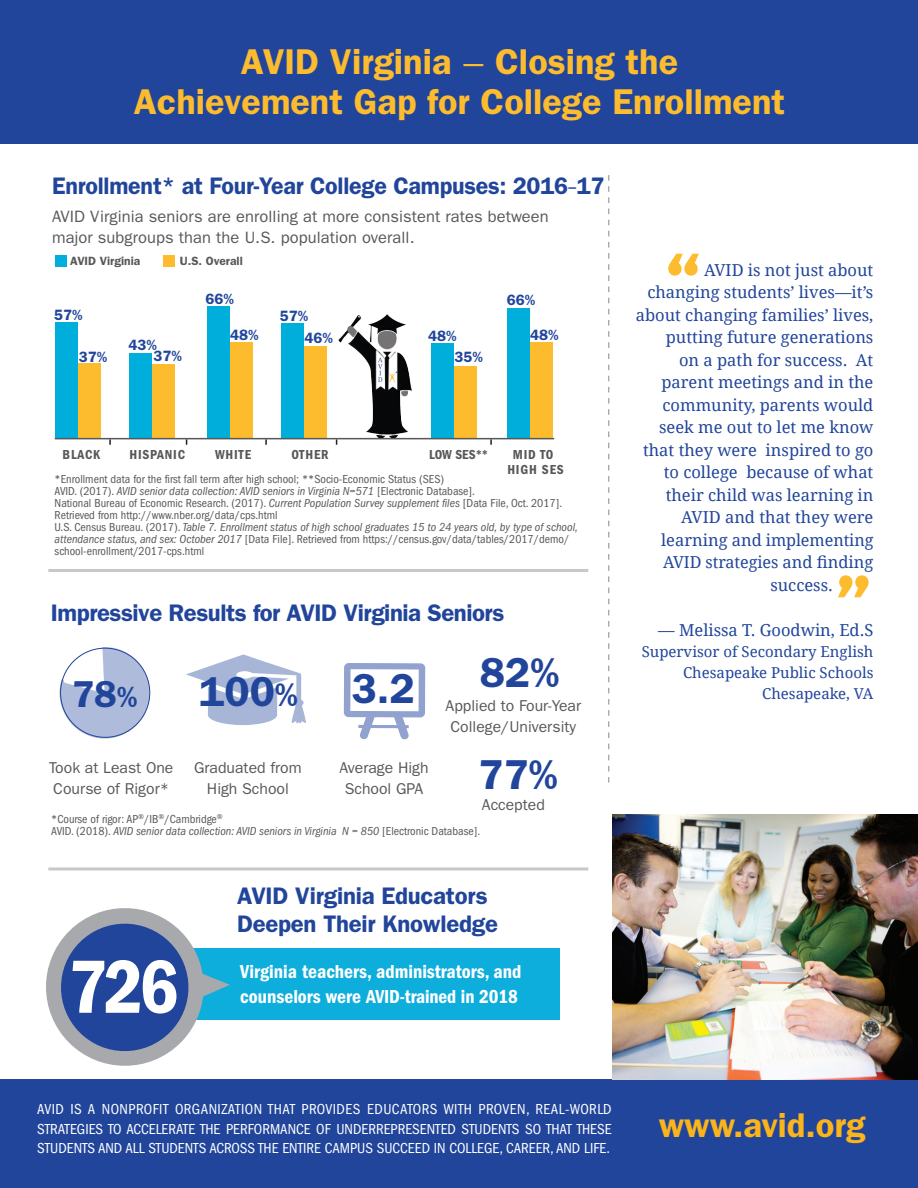
<style>
.page{position:relative;width:918px;height:1188px;background:#fff}
.page>*{position:absolute;margin:0;border:0;box-sizing:border-box;transform-origin:0 0}
.t1{font:108px "Montserrat";color:#fdbb2e}
.t2{font:78px "ITC Franklin Gothic Std Dm Cd";color:#fff}
.t3{font:600 42px "ITC Franklin Gothic Std";color:#21459b}
.t4{font:600 37.65px "ITC Franklin Gothic Std";color:#21459b}
.t5{font:600 36px/40.5px "ITC Franklin Gothic Std";color:#fdbb2e;text-align:center}
.t6{font:600 34.5px "ITC Franklin Gothic Std";color:#fbb419}
.t7{font:600 24px "ITC Franklin Gothic Std";letter-spacing:-.01em;color:#21459b}
.t8{font:19.5px/25.5px "ITC Franklin Gothic Std Dm Cd";color:#fff}
.t9{font:16.5px "Droid Serif";color:#21459b}
.t10{font:16.5px/21px "ITC Franklin Gothic Std";letter-spacing:.005em;color:#57585a}
.t11{font:15.75px/21px "ITC Franklin Gothic Std";color:#57585a;text-align:center}
.t12{font:condensed 15px/19.5px "ITC Franklin Gothic Std";color:#fff;text-align:justify}
.t13{font:15px/21px "Droid Serif";color:#21459b;text-align:right}
.t14{font:600 15px "ITC Franklin Gothic Std";color:#21459b}
.t15{font:13.5px/15px "ITC Franklin Gothic Std Dm Cd";letter-spacing:.06em;color:#57585a;text-align:center}
.t16{font:condensed 12px/12px "ITC Franklin Gothic Std";color:#57585a}
.t17{font:italic condensed 12px "ITC Franklin Gothic Std";color:#57585a}
.t18{font:600 12px "ITC Franklin Gothic Std";color:#57585a}
.s1{font-weight:400;font-stretch:condensed}
.s2{font-style:normal}
.s3{font-style:italic}
.s4{font-size:29.55px}
.s5{font-size:33px}
</style>
<div class="page">
<div style="left:184px;top:949px;width:376px;height:71px;background:#0eaedc"></div>
<svg style="left:46px;top:908px;width:184px;height:158px"></svg>
<svg style="left:608px;top:175px;width:1px;height:608px"></svg>
<div style="left:0;top:1079px;width:918px;height:109px;background:#21459b"></div>
<div style="left:0;top:0;width:918px;height:144px;background:#21459b"></div>
<img style="left:612px;top:814px;width:306px;height:265px">
<hr style="left:48px;top:867px;width:540px;height:3px;background:#c7c8ca">
<div style="left:78px;top:364px;width:23px;height:74px;background:#fdbb2e"></div>
<div style="left:153px;top:364px;width:22px;height:75px;background:#fdbb2e"></div>
<div style="left:230px;top:342px;width:22px;height:96px;background:#fdbb2e"></div>
<div style="left:304px;top:346px;width:23px;height:93px;background:#fdbb2e"></div>
<div style="left:56px;top:323px;width:22px;height:115px;background:#00aedc"></div>
<div style="left:130px;top:353px;width:22px;height:86px;background:#00aedc"></div>
<div style="left:207px;top:306px;width:23px;height:132px;background:#00aedc"></div>
<div style="left:281px;top:324px;width:23px;height:114px;background:#00aedc"></div>
<div style="left:431px;top:343px;width:23px;height:96px;background:#00aedc"></div>
<div style="left:507px;top:309px;width:22px;height:129px;background:#00aedc"></div>
<svg style="left:265px;top:439px;width:2px;height:6px"></svg>
<svg style="left:109px;top:439px;width:2px;height:6px"></svg>
<svg style="left:490px;top:439px;width:2px;height:6px"></svg>
<img style="left:335px;top:314px;width:80px;height:127px">
<div style="left:454px;top:366px;width:23px;height:73px;background:#fdbb2e"></div>
<div style="left:530px;top:342px;width:22px;height:97px;background:#fdbb2e"></div>
<hr style="left:55px;top:438px;width:499px;height:1px;background:#57585a">
<div style="left:55px;top:255px;width:12px;height:12px;background:#00aedc"></div>
<div style="left:163px;top:255px;width:12px;height:12px;background:#fdbb2e"></div>
<img style="left:59px;top:648px;width:91px;height:90px">
<svg style="left:344px;top:663px;width:81px;height:77px"></svg>
<svg style="left:186px;top:654px;width:120px;height:71px"></svg>
<svg style="left:59px;top:652px;width:46px;height:42px"></svg>
<hr style="left:48px;top:569px;width:540px;height:3px;background:#c7c8ca">
<p class="t5" style="left:134px;top:41px;width:653px">AVID Virginia <span class="s1">—</span> Closing the<br>Achievement Gap for College Enrollment</p>
<p class="t7" style="left:52px;top:172px;width:554px">Enrollment* at Four-Year College Campuses: 2016<span class="s1">–</span>17</p>
<p class="t10" style="left:52px;top:206px;width:498px">AVID Virginia seniors are enrolling at more consistent rates between major subgroups than the U.S. population overall.</p>
<p class="t18" style="left:70px;top:253px;width:72px">AVID Virginia</p>
<p class="t18" style="left:180px;top:253px;width:64px">U.S. Overall</p>
<p class="t14" style="left:54px;top:306px;width:30px">57%</p>
<p class="t14" style="left:128px;top:336px;width:30px">43%</p>
<p class="t14" style="left:79px;top:348px;width:30px">37%</p>
<p class="t14" style="left:154px;top:347px;width:30px">37%</p>
<p class="t14" style="left:206px;top:290px;width:30px">66%</p>
<p class="t14" style="left:280px;top:307px;width:30px">57%</p>
<p class="t14" style="left:230px;top:326px;width:30px">48%</p>
<p class="t14" style="left:305px;top:329px;width:30px">46%</p>
<p class="t14" style="left:428px;top:327px;width:30px">48%</p>
<p class="t14" style="left:455px;top:348px;width:30px">35%</p>
<p class="t14" style="left:507px;top:291px;width:30px">66%</p>
<p class="t14" style="left:530px;top:326px;width:30px">48%</p>
<p class="t15" style="left:63px;top:447px;width:39px">BLACK</p>
<p class="t15" style="left:129px;top:447px;width:57px">HISPANIC</p>
<p class="t15" style="left:215px;top:447px;width:38px">WHITE</p>
<p class="t15" style="left:291px;top:447px;width:39px">OTHER</p>
<p class="t15" style="left:429px;top:447px;width:61px">LOW SES**</p>
<p class="t15" style="left:507px;top:447px;width:58px">MID TO<br>HIGH SES</p>
<p class="t16" style="left:55px;top:473px;width:391px">*Enrollment data for the first fall term after high school; **Socio-Economic Status (SES)</p>
<p class="t17" style="left:55px;top:484px;width:422px"><span class="s2">AVID. (2017).</span> AVID senior data collection: AVID seniors in Virginia N=571 <span class="s2">[Electronic Database].</span></p>
<p class="t16" style="left:55px;top:497px;width:509px">National Bureau of Economic Research. (2017). <span class="s3">Current Population Survey supplement files</span> [Data File, Oct. 2017].<br>Retrieved from http://www.nber.org/data/cps.html</p>
<p class="t16" style="left:55px;top:521px;width:525px">U.S. Census Bureau. (2017). <span class="s3">Table 7. Enrollment status of high school graduates 15 to 24 years old, by type of school, attendance status, and sex: October 2017</span> [Data File]. Retrieved from https://census.gov/data/tables/2017/demo/ school-enrollment/2017-cps.html</p>
<p class="t7" style="left:51px;top:598px;width:455px">Impressive Results for AVID Virginia Seniors</p>
<p class="t4" style="left:72px;top:671px;width:67px">78<span class="s4">%</span></p>
<p class="t11" style="left:49px;top:757px;width:126px;text-align:left">Took at Least One<br>Course of Rigor*</p>
<p class="t3" style="left:199px;top:666px;width:100px">100<span class="s5">%</span></p>
<p class="t11" style="left:194px;top:757px;width:109px">Graduated from<br>High School</p>
<p class="t3" style="left:352px;top:663px;width:64px">3.2</p>
<p class="t11" style="left:339px;top:757px;width:91px">Average High<br>School GPA</p>
<p class="t3" style="left:480px;top:648px;width:81px">82%</p>
<p class="t11" style="left:446px;top:695px;width:137px">Applied to Four-Year<br>College/University</p>
<p class="t3" style="left:478px;top:750px;width:81px">77%</p>
<p class="t11" style="left:482px;top:794px;width:64px">Accepted</p>
<p class="t16" style="left:51px;top:814px;width:431px">*Course of rigor: AP<sup>®</sup>/IB<sup>®</sup>/Cambridge<sup>®<br></sup>AVID. (2018). <span class="s3">AVID senior data collection: AVID seniors in Virginia N = 850</span> [Electronic Database].</p>
<p class="t2" style="left:68px;top:942px;width:112px">726</p>
<p class="t7" style="left:237px;top:882px;width:252px">AVID Virginia Educators</p>
<p class="t7" style="left:237px;top:909px;width:262px">Deepen Their Knowledge</p>
<p class="t8" style="left:240px;top:959px;width:283px">Virginia teachers, administrators, and counselors were AVID-trained in 2018</p>
<p class="t1" style="left:664px;top:225px;width:41px">“</p>
<p class="t9" style="left:704px;top:259px;width:171px">AVID is not just about</p>
<p class="t9" style="left:647px;top:281px;width:228px">changing students’ lives—it’s</p>
<p class="t9" style="left:636px;top:304px;width:239px">about changing families’ lives,</p>
<p class="t9" style="left:666px;top:326px;width:209px">putting future generations</p>
<p class="t9" style="left:679px;top:349px;width:196px">on a path for success. At</p>
<p class="t9" style="left:661px;top:371px;width:214px">parent meetings and in the</p>
<p class="t9" style="left:662px;top:394px;width:212px">community, parents would</p>
<p class="t9" style="left:659px;top:416px;width:216px">seek me out to let me know</p>
<p class="t9" style="left:643px;top:439px;width:232px">that they were inspired to go</p>
<p class="t9" style="left:664px;top:461px;width:211px">to college because of what</p>
<p class="t9" style="left:666px;top:484px;width:209px">their child was learning in</p>
<p class="t9" style="left:681px;top:506px;width:194px">AVID and that they were</p>
<p class="t9" style="left:661px;top:529px;width:214px">learning and implementing</p>
<p class="t9" style="left:663px;top:551px;width:212px">AVID strategies and finding</p>
<p class="t9" style="left:770px;top:574px;width:64px">success.</p>
<p class="t9" style="left:658px;top:619px;width:217px">— Melissa T. Goodwin, Ed.S</p>
<p class="t13" style="left:642px;top:641px;width:233px">Supervisor of Secondary English<br>Chesapeake Public Schools<br>Chesapeake, VA</p>
<p class="t1" style="left:834px;top:546px;width:41px">”</p>
<p class="t12" style="left:37px;top:1100px;width:576px">AVID IS A NONPROFIT ORGANIZATION THAT PROVIDES EDUCATORS WITH PROVEN, REAL-WORLD STRATEGIES TO ACCELERATE THE PERFORMANCE OF UNDERREPRESENTED STUDENTS SO THAT THESE STUDENTS AND ALL STUDENTS ACROSS THE ENTIRE CAMPUS SUCCEED IN COLLEGE, CAREER, AND LIFE.</p>
<p class="t6" style="left:659px;top:1105px;width:208px">www.avid.org</p>
</div>
